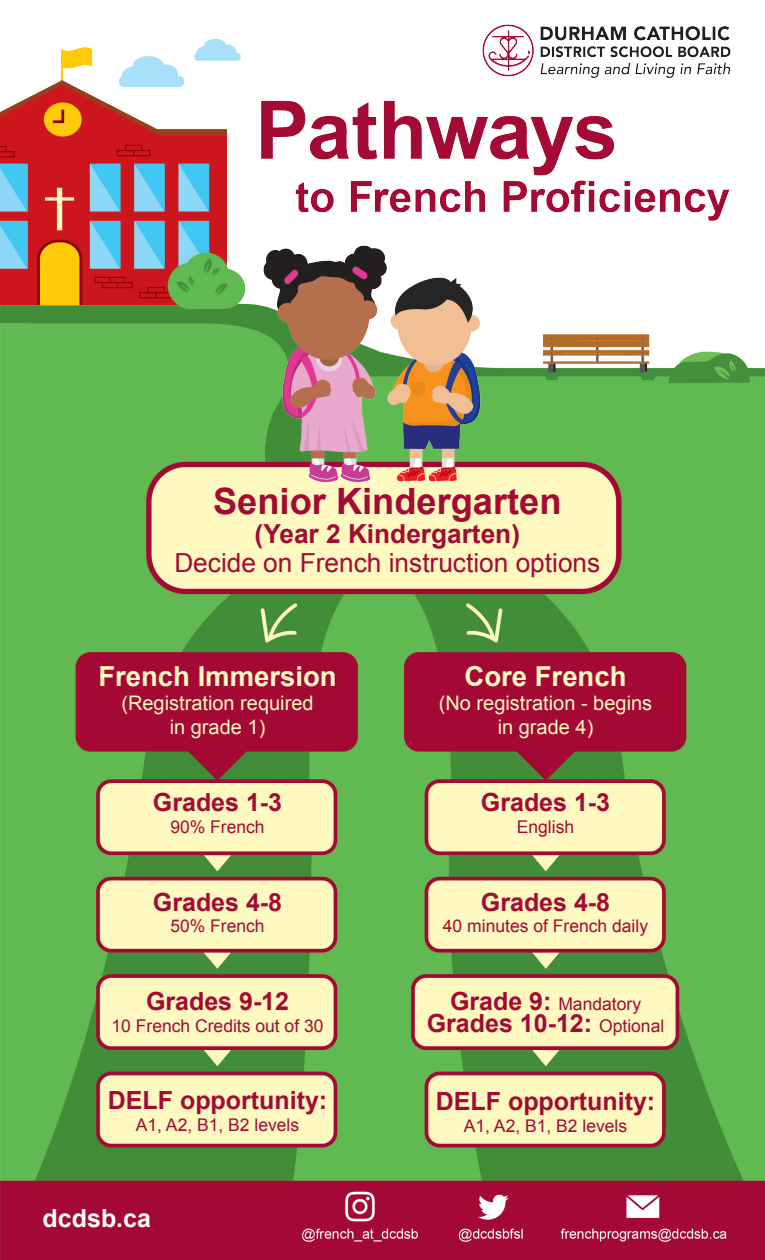
<style>
.page{position:relative;width:765px;height:1260px;background:#fff}
.page>*{position:absolute;margin:0;border:0;box-sizing:border-box;transform-origin:0 0}
.t1{font:700 36.25px "Arial";color:#a30a34}
.LIST_HEADER{font:700 27.5px "Arial";color:#fffac1}
.t2{font:26.25px "Arial";color:#a30a34}
.t3{font:700 26.25px "Arial";color:#a30a34}
.t4{font:700 25px "Arial";color:#a30a34}
.t5{font:700 25px "Arial";color:#fff}
.LIST_HEADER-2{font:20px "Arial";color:#fffac1}
.List_Sub_Header{font:17.5px "Arial";color:#a30a34}
.s1{font-weight:700;font-size:25px}
.s2{font-weight:400;font-size:17.5px}
</style>
<div class="page">
<img style="left:0;top:318px;width:765px;height:942px">
<img style="left:0;top:38px;width:252px;height:280px">
<img style="left:252px;top:245px;width:241px;height:244px">
<img style="left:482px;top:24px;width:249px;height:54px">
<img style="left:250px;top:86px;width:480px;height:145px">
<img style="left:299px;top:1188px;width:122px;height:58px">
<img style="left:457px;top:1188px;width:70px;height:58px">
<img style="left:558px;top:1188px;width:174px;height:58px">
<h1 class="t1" style="left:213px;top:478px;width:350px">Senior Kindergarten</h1>
<h1 class="t3" style="left:255px;top:516px;width:267px">(Year 2 Kindergarten)</h1>
<h1 class="t2" style="left:174px;top:546px;width:428px">Decide on French instruction options</h1>
<h2 class="LIST_HEADER" style="left:98px;top:658px;width:240px">French Immersion</h2>
<h2 class="LIST_HEADER-2" style="left:121px;top:690px;width:194px">(Registration required</h2>
<h2 class="LIST_HEADER-2" style="left:170px;top:714px;width:97px">in grade 1)</h2>
<p class="t4" style="left:153px;top:786px;width:131px">Grades 1-3</p>
<p class="List_Sub_Header" style="left:170px;top:815px;width:96px">90% French</p>
<p class="t4" style="left:153px;top:885px;width:131px">Grades 4-8</p>
<p class="List_Sub_Header" style="left:170px;top:915px;width:96px">50% French</p>
<p class="t4" style="left:146px;top:984px;width:145px">Grades 9-12</p>
<p class="List_Sub_Header" style="left:112px;top:1014px;width:214px">10 French Credits out of 30</p>
<p class="t4" style="left:108px;top:1084px;width:221px">DELF opportunity:</p>
<p class="List_Sub_Header" style="left:136px;top:1114px;width:165px">A1, A2, B1, B2 levels</p>
<p class="t5" style="left:43px;top:1202px;width:110px">dcdsb.ca</p>
<h2 class="LIST_HEADER" style="left:465px;top:658px;width:163px">Core French</h2>
<h2 class="LIST_HEADER-2" style="left:439px;top:690px;width:215px">(No registration - begins</h2>
<h2 class="LIST_HEADER-2" style="left:498px;top:714px;width:97px">in grade 4)</h2>
<p class="t4" style="left:481px;top:786px;width:131px">Grades 1-3</p>
<p class="List_Sub_Header" style="left:517px;top:815px;width:59px">English</p>
<p class="t4" style="left:481px;top:885px;width:131px">Grades 4-8</p>
<p class="List_Sub_Header" style="left:443px;top:915px;width:207px">40 minutes of French daily</p>
<p class="List_Sub_Header" style="left:450px;top:992px;width:193px"><span class="s1">Grade 9:</span> Mandatory</p>
<p class="t4" style="left:427px;top:1007px;width:239px">Grades 10-12: <span class="s2">Optional</span></p>
<p class="t4" style="left:436px;top:1084px;width:221px">DELF opportunity:</p>
<p class="List_Sub_Header" style="left:464px;top:1114px;width:165px">A1, A2, B1, B2 levels</p>
</div>
